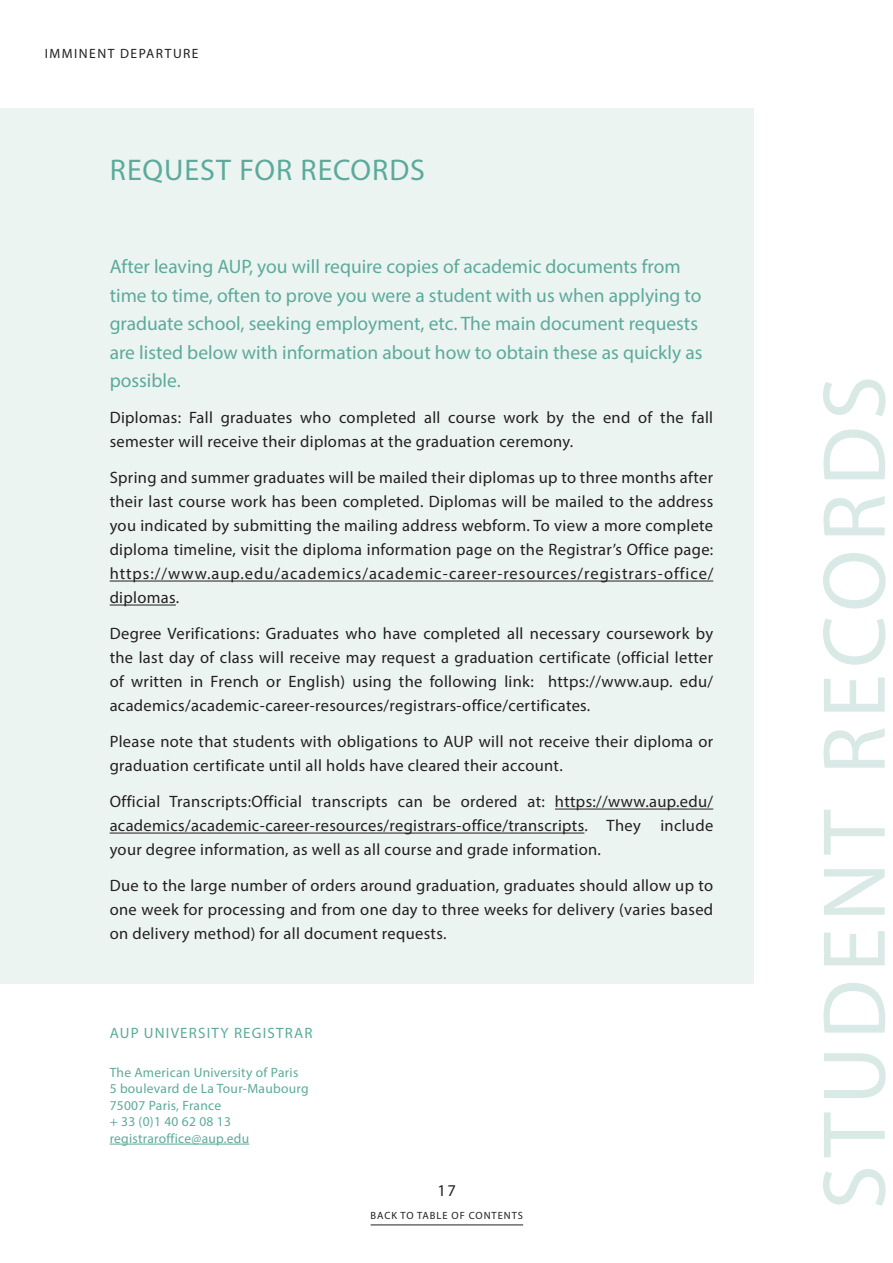
<style>
.page{position:relative;width:893px;height:1263px;background:#fff}
.page>*{position:absolute;margin:0;border:0;box-sizing:border-box;transform-origin:0 0}
.Heading_2{font:90px "Myriad Pro";letter-spacing:.085em;color:#d9e9e5}
.NEW_TITLE{font:30px "Myriad Pro";letter-spacing:.03em;color:#5caa9a}
.NEW_TITLE-2{font:19.5px/28.5px "Myriad Pro";color:#5caa9a}
.NEW_TITLE-3{font:16.5px/24px "Myriad Pro";letter-spacing:.02em;color:#231f20;text-align:justify}
.NEW_TITLE-4{font:15px "Myriad Pro";letter-spacing:.08em;color:#5caa9a}
.NEW_TITLE-5{font:13.5px "Myriad Pro";letter-spacing:.02em;color:#5caa9a}
.t1{font:13.5px "Myriad Pro";letter-spacing:.11em;color:#231f20}
.t2{font:10.5px "Myriad Pro";letter-spacing:.09em;color:#231f20}
</style>
<div class="page">
<hr style="left:371px;top:1225px;width:152px;height:1px;background:#231f20">
<div style="left:0;top:108px;width:753px;height:875px;background:#ecf4f2"></div>
<hr style="left:110px;top:581px;width:603px;height:1px;background:#231f20">
<hr style="left:110px;top:605px;width:66px;height:1px;background:#231f20">
<hr style="left:555px;top:809px;width:158px;height:1px;background:#231f20">
<hr style="left:110px;top:833px;width:474px;height:1px;background:#231f20">
<hr style="left:110px;top:1144px;width:139px;height:1px;background:#5caa9a">
<p class="t1" style="left:45px;top:45px;width:155px">IMMINENT DEPARTURE</p>
<p class="NEW_TITLE" style="left:110px;top:151px;width:316px">REQUEST FOR RECORDS</p>
<p class="NEW_TITLE-2" style="left:110px;top:252px;width:594px">After leaving AUP, you will require copies of academic documents from time to time, often to prove you were a student with us when applying to graduate school, seeking employment, etc. The main document requests are listed below with information about how to obtain these as quickly as possible.</p>
<p class="NEW_TITLE-3" style="left:110px;top:406px;width:605px">Diplomas: Fall graduates who completed all course work by the end of the fall semester will receive their diplomas at the graduation ceremony.</p>
<p class="NEW_TITLE-3" style="left:110px;top:466px;width:605px">Spring and summer graduates will be mailed their diplomas up to three months after their last course work has been completed. Diplomas will be mailed to the address you indicated by submitting the mailing address webform. To view a more complete diploma timeline, visit the diploma information page on the Registrar’s Office page: https://www.aup.edu/academics/academic-career-resources/registrars-office/ diplomas.</p>
<p class="NEW_TITLE-3" style="left:110px;top:622px;width:605px">Degree Verifications: Graduates who have completed all necessary coursework by the last day of class will receive may request a graduation certificate (official letter of written in French or English) using the following link: https://www.aup. edu/ academics/academic-career-resources/registrars-office/certificates.</p>
<p class="NEW_TITLE-3" style="left:110px;top:730px;width:605px">Please note that students with obligations to AUP will not receive their diploma or graduation certificate until all holds have cleared their account.</p>
<p class="NEW_TITLE-3" style="left:110px;top:790px;width:605px">Official Transcripts:Official transcripts can be ordered at: https://www.aup.edu/ academics/academic-career-resources/registrars-office/transcripts. They include your degree information, as well as all course and grade information.</p>
<p class="NEW_TITLE-3" style="left:110px;top:874px;width:605px">Due to the large number of orders around graduation, graduates should allow up to one week for processing and from one day to three weeks for delivery (varies based on delivery method) for all document requests.</p>
<p class="NEW_TITLE-4" style="left:110px;top:1024px;width:204px">AUP UNIVERSITY REGISTRAR</p>
<p class="NEW_TITLE-5" style="left:110px;top:1064px;width:190px">The American University of Paris</p>
<p class="NEW_TITLE-5" style="left:110px;top:1080px;width:200px">5 boulevard de La Tour-Maubourg</p>
<p class="NEW_TITLE-5" style="left:110px;top:1097px;width:113px">75007 Paris, France</p>
<p class="NEW_TITLE-5" style="left:110px;top:1113px;width:123px">+ 33 (0)1 40 62 08 13</p>
<p class="NEW_TITLE-5" style="left:110px;top:1130px;width:141px">registraroffice@aup.edu</p>
<p class="NEW_TITLE-3" style="left:438px;top:1178px;width:20px">17</p>
<p class="t2" style="left:371px;top:1209px;width:154px">BACK TO TABLE OF CONTENTS</p>
<p class="Heading_2" style="left:799px;top:1209px;width:835px;rotate:-90deg">STUDENT RECORDS</p>
</div>
